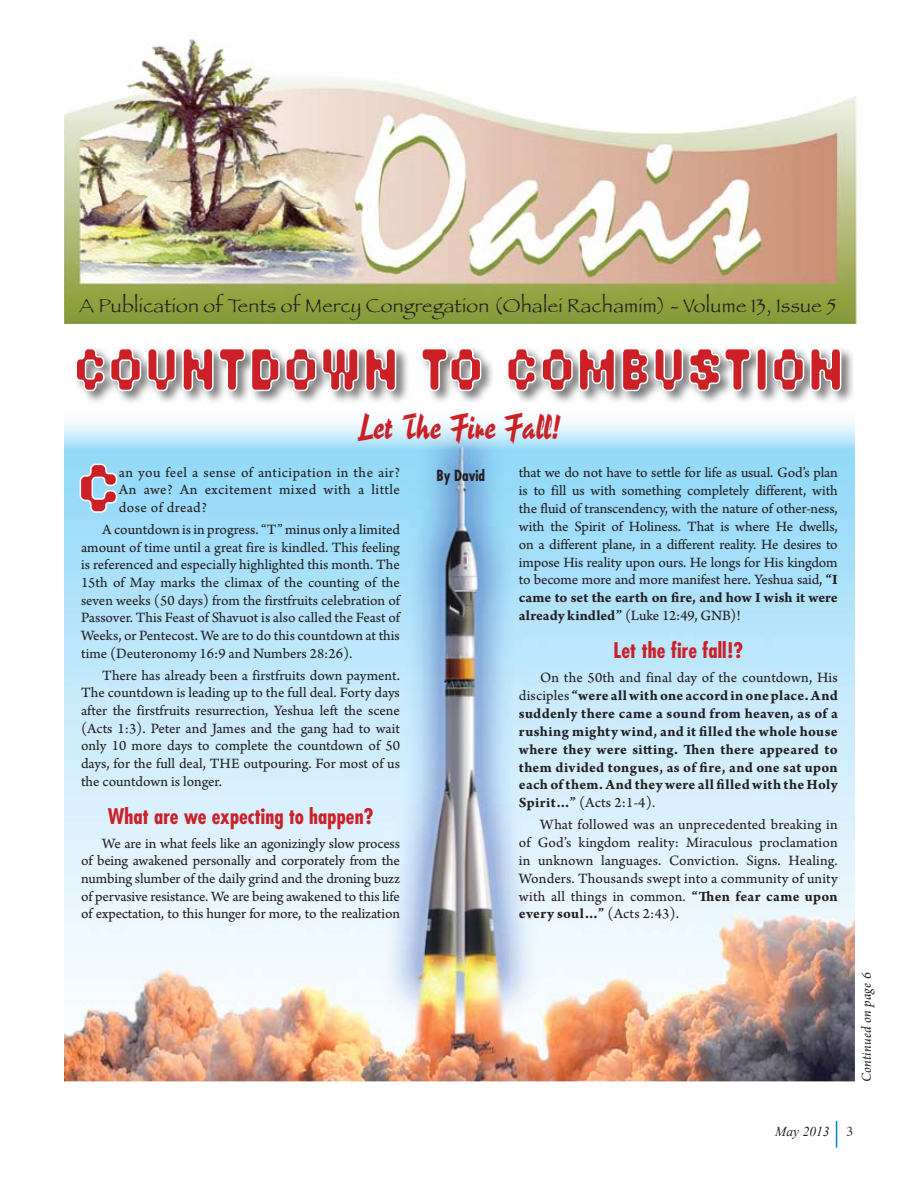
<style>
.page{position:relative;width:918px;height:1188px;background:#fff}
.page>*{position:absolute;margin:0;border:0;box-sizing:border-box;transform-origin:0 0}
.t1{font:92.4px "Moonbase Alpha";color:#cc2027;scale:.91 1}
.t2{font:80.7px "Moonbase Alpha";letter-spacing:.105em;color:#cc2027;scale:.78 1}
.t3{font:33px "Reporter Two";color:#cc2027}
.t4{font:700 condensed 21px "Futura";color:#cc2027}
.t5{font:19.5px "Papyrus";letter-spacing:.02em;color:#231f20}
.t6{font:15px/17.7px "Arno Pro Sm Text";color:#231f20;text-align:justify}
.t7{font:15px/17.9px "Arno Pro Bold Sm Text";letter-spacing:.015em;color:#231f20;text-align:justify}
.t8{font:700 condensed 15px "Futura";color:#231f20}
.t9{font:italic 14.25px "Arno Pro";letter-spacing:.02em;color:#231f20}
.t10{font:italic 13.5px "Times New Roman";color:#231f20}
.s1{font-family:"Arno Pro Bold Sm Text"}
.s2{font-family:"Arno Pro Sm Text"}
.s3{font-family:"Times";font-style:normal}
</style>
<div class="page">
<svg style="left:836px;top:1121px;width:1px;height:27px"></svg>
<img style="left:64px;top:420px;width:790px;height:661px">
<img style="left:64px;top:37px;width:798px;height:286px">
<svg style="left:78px;top:462px;width:41px;height:52px"></svg>
<div style="left:73px;top:345px;width:843px;height:117px;background:#231f20;opacity:.61"></div>
<svg style="left:74px;top:346px;width:324px;height:47px"></svg>
<svg style="left:420px;top:346px;width:63px;height:47px"></svg>
<svg style="left:505px;top:346px;width:338px;height:47px"></svg>
<h3 class="t5" style="left:80px;top:294px;width:758px">A Publication of Tents of Mercy Congregation (Ohalei Rachamim) - Volume 13, Issue 5</h3>
<h2 class="t2" style="left:77px;top:327px;width:983px">COUNTDOWN TO COMBUSTION</h2>
<h3 class="t3" style="left:358px;top:406px;width:204px">Let The Fire Fall!</h3>
<h1 class="t1" style="left:81px;top:440px;width:43px">C</h1>
<p class="t6" style="left:119px;top:464px;width:283px">an you feel a sense of anticipation in the air?<br>An awe? An excitement mixed with a little dose of dread?</p>
<p class="t6" style="left:81px;top:521px;width:320px;text-indent:21px">A countdown is in progress. “T” minus only a limited amount of time until a great fire is kindled. This feeling is referenced and especially highlighted this month. The 15th of May marks the climax of the counting of the seven weeks (50 days) from the firstfruits celebration of Passover. This Feast of Shavuot is also called the Feast of Weeks, or Pentecost. We are to do this countdown at this time (Deuteronomy 16:9 and Numbers 28:26).</p>
<p class="t6" style="left:81px;top:667px;width:320px;text-indent:21px">There has already been a firstfruits down payment.<br>The countdown is leading up to the full deal. Forty days after the firstfruits resurrection, Yeshua left the scene (Acts 1:3). Peter and James and the gang had to wait only 10 more days to complete the countdown of 50 days, for the full deal, THE outpouring. For most of us the countdown is longer.</p>
<h3 class="t4" style="left:108px;top:803px;width:267px">What are we expecting to happen?</h3>
<p class="t6" style="left:81px;top:835px;width:320px;text-indent:21px">We are in what feels like an agonizingly slow process of being awakened personally and corporately from the numbing slumber of the daily grind and the droning buzz of pervasive resistance. We are being awakened to this life of expectation, to this hunger for more, to the realization</p>
<p class="t8" style="left:437px;top:466px;width:50px">By David</p>
<p class="t6" style="left:519px;top:465px;width:320px">that we do not have to settle for life as usual. God’s plan is to fill us with something completely different, with the fluid of transcendency, with the nature of other-ness, with the Spirit of Holiness. That is where He dwells, on a different plane, in a different reality. He desires to impose His reality upon ours. He longs for His kingdom to become more and more manifest here. Yeshua said, <span class="s1">“I</span></p>
<p class="t7" style="left:519px;top:589px;width:320px">came to set the earth on fire, and how I wish it were</p>
<p class="t6" style="left:519px;top:607px;width:223px"><span class="s1">already kindled”</span> (Luke 12:49, GNB)!</p>
<h3 class="t4" style="left:614px;top:637px;width:131px">Let the fire fall!?</h3>
<p class="t6" style="left:540px;top:670px;width:299px">On the 50th and final day of the countdown, His</p>
<p class="t7" style="left:519px;top:688px;width:320px"><span class="s2">disciples</span> “were all with one accord in one place. And suddenly there came a sound from heaven, as of a rushing mighty wind, and it filled the whole house where they were sitting. Then there appeared to them divided tongues, as of fire, and one sat upon each of them. And they were all filled with the Holy</p>
<p class="t6" style="left:540px;top:792px;width:299px;line-height:22px;text-indent:-21px"><span class="s1">Spirit…”</span> (Acts 2:1-4).<br>What followed was an unprecedented breaking in</p>
<p class="t6" style="left:519px;top:834px;width:320px">of God’s kingdom reality: Miraculous proclamation in unknown languages. Conviction. Signs. Healing.<br>Wonders. Thousands swept into a community of unity with all things in common. <span class="s1">“Then fear came upon</span></p>
<p class="t7" style="left:519px;top:906px;width:162px">every soul…” <span class="s2">(Acts 2:43).</span></p>
<p class="t9" style="left:858px;top:1082px;width:111px;rotate:-90deg">Continued on page 6</p>
<p class="t10" style="left:775px;top:1122px;width:79px">May 2013 <span class="s3">3</span></p>
</div>
